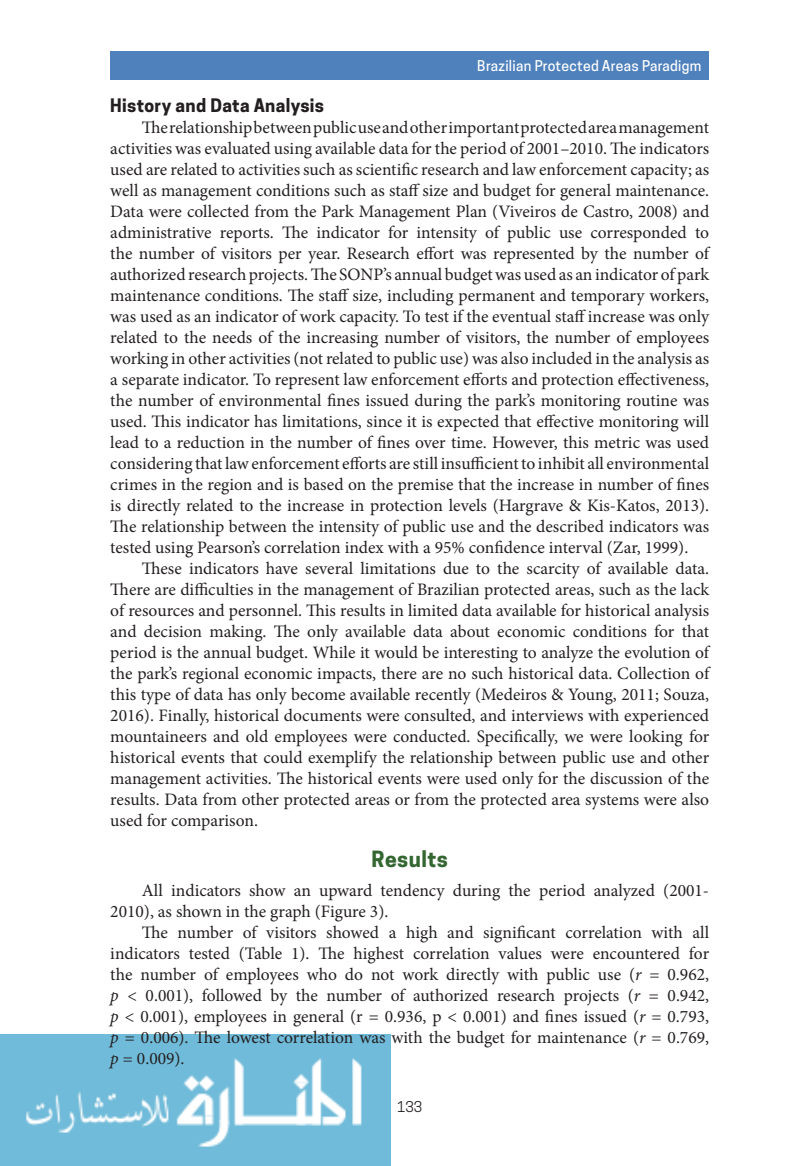
<style>
.page{position:relative;width:788px;height:1166px;background:#fff}
.page>*{position:absolute;margin:0;border:0;box-sizing:border-box;transform-origin:0 0}
.t1{font:700 21px "Cooper Hewitt";letter-spacing:.02em;color:#336630}
.regular_text{font:17.5px/21px "Minion Pro";color:#231f20;text-align:justify}
.t2{font:700 17.5px "Cooper Hewitt";letter-spacing:.02em;color:#231f20}
.t3{font:500 14px "Cooper Hewitt";letter-spacing:.02em;color:#fff}
.t4{font:14px "Cooper Hewitt";color:#231f20}
.s1{font-style:italic}
</style>
<div class="page">
<img style="left:0;top:1034px;width:390px;height:132px">
<div style="left:110px;top:51px;width:599px;height:29px;background:#4f81bd"></div>
<p class="t3" style="left:477px;top:57px;width:225px">Brazilian Protected Areas Paradigm</p>
<h2 class="t2" style="left:110px;top:95px;width:215px">History and Data Analysis</h2>
<p class="regular_text" style="left:110px;top:117px;width:600px;text-indent:32px">The relationship between public use and other important protected area management activities was evaluated using available data for the period of 2001–2010. The indicators used are related to activities such as scientific research and law enforcement capacity; as well as management conditions such as staff size and budget for general maintenance.<br>Data were collected from the Park Management Plan (Viveiros de Castro, 2008) and administrative reports. The indicator for intensity of public use corresponded to the number of visitors per year. Research effort was represented by the number of authorized research projects. The SONP’s annual budget was used as an indicator of park maintenance conditions. The staff size, including permanent and temporary workers, was used as an indicator of work capacity. To test if the eventual staff increase was only related to the needs of the increasing number of visitors, the number of employees working in other activities (not related to public use) was also included in the analysis as a separate indicator. To represent law enforcement efforts and protection effectiveness, the number of environmental fines issued during the park’s monitoring routine was used. This indicator has limitations, since it is expected that effective monitoring will lead to a reduction in the number of fines over time. However, this metric was used considering that law enforcement efforts are still insufficient to inhibit all environmental crimes in the region and is based on the premise that the increase in number of fines is directly related to the increase in protection levels (Hargrave &amp; Kis-Katos, 2013).<br>The relationship between the intensity of public use and the described indicators was tested using Pearson’s correlation index with a 95% confidence interval (Zar, 1999).</p>
<p class="regular_text" style="left:110px;top:558px;width:600px;text-indent:32px">These indicators have several limitations due to the scarcity of available data.<br>There are difficulties in the management of Brazilian protected areas, such as the lack of resources and personnel. This results in limited data available for historical analysis and decision making. The only available data about economic conditions for that period is the annual budget. While it would be interesting to analyze the evolution of the park’s regional economic impacts, there are no such historical data. Collection of this type of data has only become available recently (Medeiros &amp; Young, 2011; Souza, 2016). Finally, historical documents were consulted, and interviews with experienced mountaineers and old employees were conducted. Specifically, we were looking for historical events that could exemplify the relationship between public use and other management activities. The historical events were used only for the discussion of the results. Data from other protected areas or from the protected area systems were also used for comparison.</p>
<h1 class="t1" style="left:371px;top:847px;width:78px">Results</h1>
<p class="regular_text" style="left:110px;top:880px;width:600px;text-indent:32px">All indicators show an upward tendency during the period analyzed (2001-<br>2010), as shown in the graph (Figure 3).</p>
<p class="regular_text" style="left:110px;top:922px;width:600px;text-indent:32px">The number of visitors showed a high and significant correlation with all indicators tested (Table 1). The highest correlation values were encountered for the number of employees who do not work directly with public use (<span class="s1">r</span> = 0.962, <span class="s1">p</span> &lt; 0.001), followed by the number of authorized research projects (<span class="s1">r</span> = 0.942, <span class="s1">p</span> &lt; 0.001), employees in general (r = 0.936, p &lt; 0.001) and fines issued (<span class="s1">r</span> = 0.793, <span class="s1">p</span> = 0.006). The lowest correlation was with the budget for maintenance (<span class="s1">r</span> = 0.769, <span class="s1">p</span> = 0.009).</p>
<p class="t4" style="left:397px;top:1098px;width:27px">133</p>
</div>
